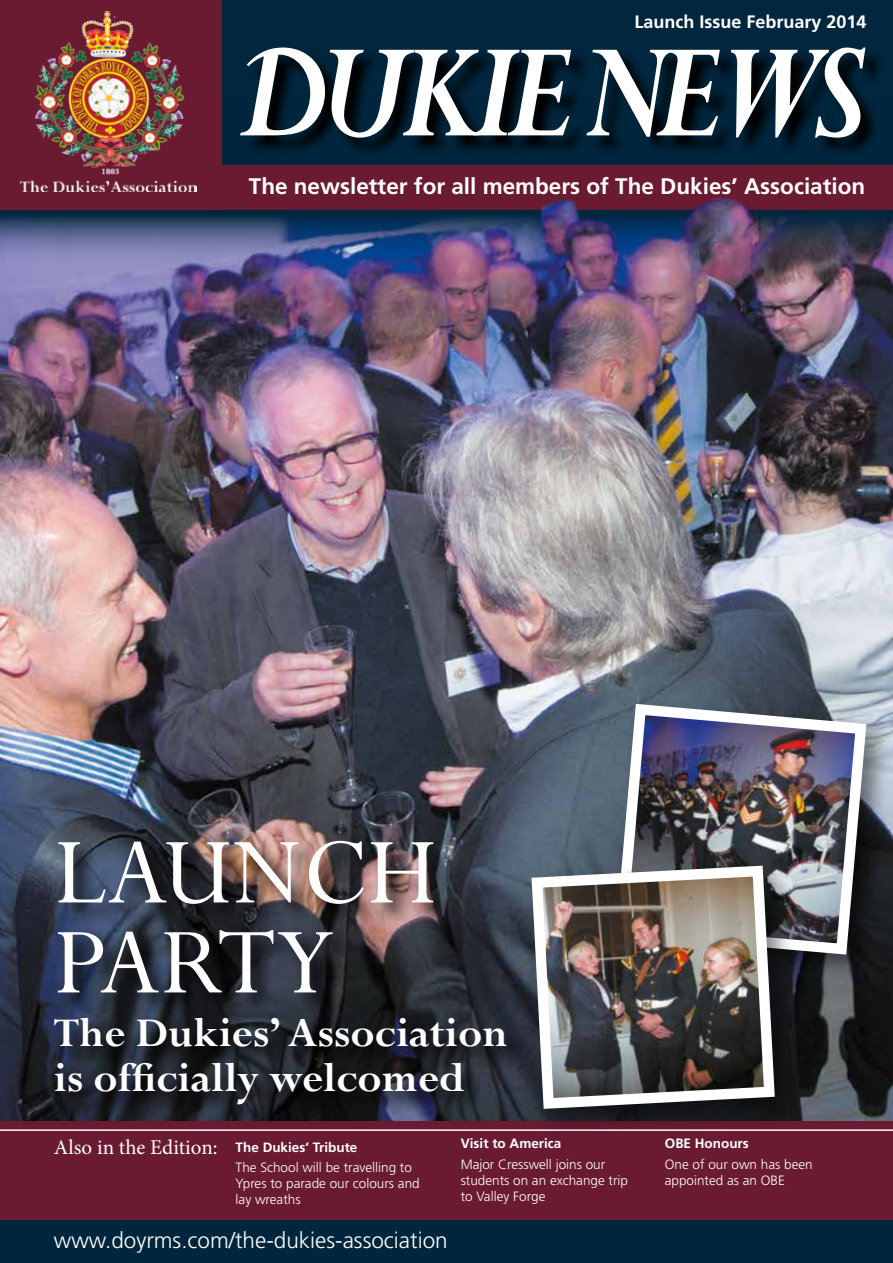
<style>
.page{position:relative;width:893px;height:1263px;background:#fff}
.page>*{position:absolute;margin:0;border:0;box-sizing:border-box;transform-origin:0 0}
.t1{font:italic 700 150.6px "Perpetua";letter-spacing:-.09em;color:#fff;scale:.83 1}
.t2{font:105px/90px "Perpetua";color:#fff}
.t3{font:700 45px/45px "Perpetua";color:#fff}
.t4{font:700 22.5px "Frutiger LT Std";color:#fff}
.t5{font:300 22.5px "Frutiger LT Std";color:#fff}
.t6{font:21px "Minion Pro";color:#fff}
.t7{font:700 18px "Frutiger LT Std";color:#fff}
.t8{font:300 13.5px/16.2px "Frutiger LT Std";color:#fff}
.t9{font:700 13.5px "Frutiger LT Std";color:#fff}
.s1{font-family:"Frutiger LT Std";font-weight:700;font-size:13.5px}
</style>
<div class="page">
<img style="left:0;top:266px;width:893px;height:855px">
<div style="left:0;top:1213px;width:893px;height:50px;background:#00263d"></div>
<div style="left:0;top:1121px;width:893px;height:99px;background:#6a1b32"></div>
<svg style="left:0;top:0;width:893px;height:266px;background:#17334d"></svg>
<div style="left:0;top:0;width:221px;height:210px;background:#6a1b32"></div>
<img style="left:20px;top:11px;width:165px;height:180px">
<svg style="left:242px;top:49px;width:642px;height:108px;background:#001a2a"></svg>
<div style="left:215px;top:165px;width:678px;height:45px;background:#6a1b32"></div>
<svg style="left:51px;top:837px;width:478px;height:284px;background:#31313a"></svg>
<hr style="left:0;top:1129px;width:893px;height:2px;background:#fff">
<div style="left:608px;top:696px;width:285px;height:287px;background:#000;opacity:.5"></div>
<img style="left:610px;top:698px;width:262px;height:262px">
<div style="left:524px;top:858px;width:279px;height:279px;background:#000;opacity:.5"></div>
<img style="left:526px;top:860px;width:254px;height:254px">
<img style="left:164px;top:132px;width:596px;height:161px">
<h3 class="t7" style="left:634px;top:11px;width:234px">Launch Issue February 2014</h3>
<h1 class="t1" style="left:236px;top:13px;width:761px">DUKIE NEWS</h1>
<h3 class="t4" style="left:249px;top:173px;width:618px">The newsletter for all members of The Dukies’ Association</h3>
<h2 class="t2" style="left:54px;top:831px;width:385px">LAUNCH<br>PARTY</h2>
<h3 class="t3" style="left:54px;top:1012px;width:455px">The Dukies’ Association is officially welcomed</h3>
<h3 class="t6" style="left:54px;top:1133px;width:305px">Also in the Edition: <span class="s1">The Dukies’ Tribute</span></h3>
<p class="t8" style="left:236px;top:1159px;width:186px">The School will be travelling to<br>Ypres to parade our colours and lay wreaths</p>
<h3 class="t5" style="left:54px;top:1227px;width:395px">www.doyrms.com/the-dukies-association</h3>
<p class="t9" style="left:461px;top:1136px;width:102px">Visit to America</p>
<p class="t8" style="left:461px;top:1156px;width:169px">Major Cresswell joins our students on an exchange trip to Valley Forge</p>
<p class="t9" style="left:665px;top:1136px;width:85px">OBE Honours</p>
<p class="t8" style="left:665px;top:1156px;width:149px">One of our own has been appointed as an OBE</p>
</div>
